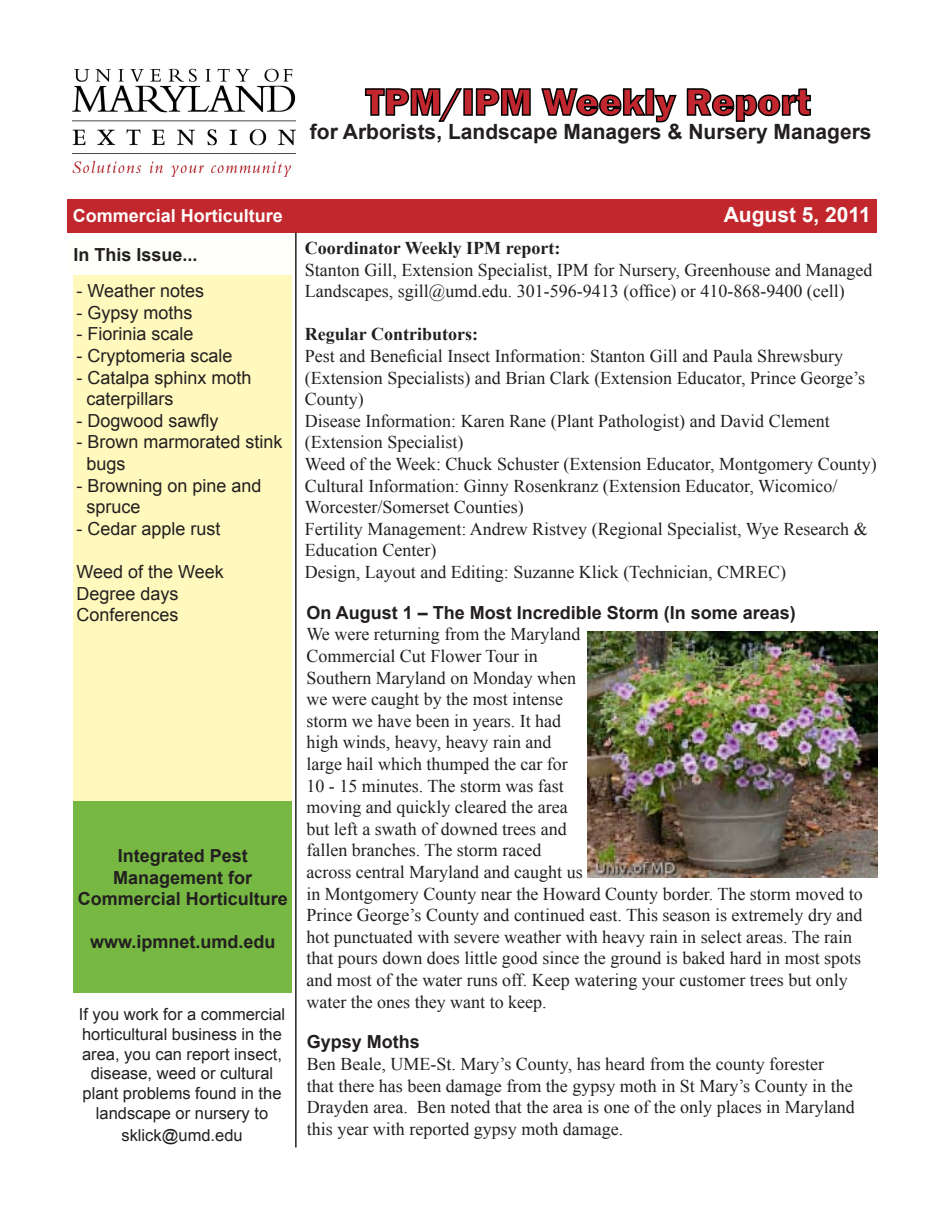
<style>
.page{position:relative;width:945px;height:1215px;background:#fff}
.page>*{position:absolute;margin:0;border:0;box-sizing:border-box;transform-origin:0 0}
.t1{font:800 39px "Franklin Gothic";color:#c2262e}
.t2{font:700 21px "Arial";color:#231f20}
.t3{font:700 21px "Arial";color:#fffdfc}
.t4{font:18px/21.6px "Times New Roman";color:#231f20}
.t5{font:18px/21.6px "Arial";color:#231f20}
.t6{font:700 18px/21.6px "Arial";color:#231f20;text-align:center}
.t7{font:700 18px "Times New Roman";color:#231f20}
.t8{font:700 18px "Arial";color:#fffdfc}
.t9{font:16.5px/19.8px "Arial";color:#231f20;text-align:center}
</style>
<div class="page">
<div style="left:67px;top:199px;width:810px;height:33px;background:#c1272d"></div>
<div style="left:68px;top:241px;width:228px;height:34px;background:#fffffa"></div>
<hr style="left:295px;top:232px;width:2px;height:916px;background:#231f20">
<img style="left:72px;top:68px;width:223px;height:109px">
<svg style="left:364px;top:88px;width:98px;height:34px"></svg>
<div style="left:463px;top:88px;width:10px;height:28px;border:2px solid #000"></div>
<svg style="left:475px;top:88px;width:56px;height:28px"></svg>
<svg style="left:541px;top:88px;width:104px;height:29px"></svg>
<div style="left:645px;top:88px;width:9px;height:28px;border:2px solid #000"></div>
<svg style="left:653px;top:94px;width:24px;height:29px"></svg>
<svg style="left:686px;top:88px;width:125px;height:34px"></svg>
<div style="left:74px;top:275px;width:218px;height:526px;background:#fff9bd"></div>
<div style="left:74px;top:801px;width:218px;height:192px;background:#76b842"></div>
<img style="left:587px;top:631px;width:291px;height:246px">
<h1 class="t1" style="left:366px;top:77px;width:447px">TPM/IPM Weekly Report</h1>
<p class="t2" style="left:310px;top:118px;width:563px">for Arborists, Landscape Managers &amp; Nursery Managers</p>
<p class="t8" style="left:73px;top:203px;width:212px">Commercial Horticulture</p>
<p class="t3" style="left:724px;top:200px;width:149px">August 5, 2011</p>
<p class="t7" style="left:305px;top:235px;width:257px">Coordinator Weekly IPM report:</p>
<p class="t4" style="left:305px;top:258px;width:569px">Stanton Gill, Extension Specialist, IPM for Nursery, Greenhouse and Managed<br>Landscapes, sgill@umd.edu. 301-596-9413 (office) or 410-868-9400 (cell)</p>
<p class="t7" style="left:305px;top:322px;width:175px">Regular Contributors:</p>
<p class="t4" style="left:305px;top:345px;width:573px">Pest and Beneficial Insect Information: Stanton Gill and Paula Shrewsbury (Extension Specialists) and Brian Clark (Extension Educator, Prince George’s County)<br>Disease Information: Karen Rane (Plant Pathologist) and David Clement (Extension Specialist)<br>Weed of the Week: Chuck Schuster (Extension Educator, Montgomery County)<br>Cultural Information: Ginny Rosenkranz (Extension Educator, Wicomico/ Worcester/Somerset Counties)<br>Fertility Management: Andrew Ristvey (Regional Specialist, Wye Research &amp; Education Center)<br>Design, Layout and Editing: Suzanne Klick (Technician, CMREC)</p>
<p class="t6" style="left:74px;top:244px;width:126px">In This Issue...</p>
<p class="t5" style="left:76px;top:280px;width:129px">- Weather notes</p>
<p class="t5" style="left:76px;top:302px;width:118px">- Gypsy moths</p>
<p class="t5" style="left:76px;top:323px;width:119px">- Fiorinia scale</p>
<p class="t5" style="left:76px;top:345px;width:158px">- Cryptomeria scale</p>
<p class="t5" style="left:87px;top:367px;width:167px;text-indent:-10px">- Catalpa sphinx moth caterpillars</p>
<p class="t5" style="left:76px;top:410px;width:144px">- Dogwood sawfly</p>
<p class="t5" style="left:87px;top:431px;width:198px;text-indent:-10px">- Brown marmorated stink bugs</p>
<p class="t5" style="left:87px;top:475px;width:177px;text-indent:-10px">- Browning on pine and spruce</p>
<p class="t5" style="left:76px;top:518px;width:146px">- Cedar apple rust</p>
<p class="t5" style="left:76px;top:561px;width:149px">Weed of the Week<br>Degree days<br>Conferences</p>
<p class="t6" style="left:306px;top:602px;width:491px">On August 1 – The Most Incredible Storm (In some areas)</p>
<p class="t4" style="left:306px;top:623px;width:558px">We were returning from the Maryland<br>Commercial Cut Flower Tour in<br>Southern Maryland on Monday when<br>we were caught by the most intense<br>storm we have been in years. It had<br>high winds, heavy, heavy rain and<br>large hail which thumped the car for<br>10 - 15 minutes. The storm was fast<br>moving and quickly cleared the area<br>but left a swath of downed trees and<br>fallen branches. The storm raced<br>across central Maryland and caught us<br>in Montgomery County near the Howard County border. The storm moved to Prince George’s County and continued east. This season is extremely dry and hot punctuated with severe weather with heavy rain in select areas. The rain that pours down does little good since the ground is baked hard in most spots and most of the water runs off. Keep watering your customer trees but only water the ones they want to keep.</p>
<p class="t6" style="left:307px;top:1032px;width:115px">Gypsy Moths</p>
<p class="t4" style="left:307px;top:1053px;width:549px">Ben Beale, UME-St. Mary’s County, has heard from the county forester that there has been damage from the gypsy moth in St Mary’s County in the Drayden area. Ben noted that the area is one of the only places in Maryland this year with reported gypsy moth damage.</p>
<p class="t6" style="left:78px;top:845px;width:212px">Integrated Pest<br>Management for<br>Commercial Horticulture</p>
<p class="t6" style="left:90px;top:932px;width:187px">www.ipmnet.umd.edu</p>
<p class="t9" style="left:79px;top:1004px;width:208px">If you work for a commercial horticultural business in the area, you can report insect, disease, weed or cultural plant problems found in the landscape or nursery to</p>
<p class="t9" style="left:121px;top:1125px;width:123px">sklick@umd.edu</p>
</div>
